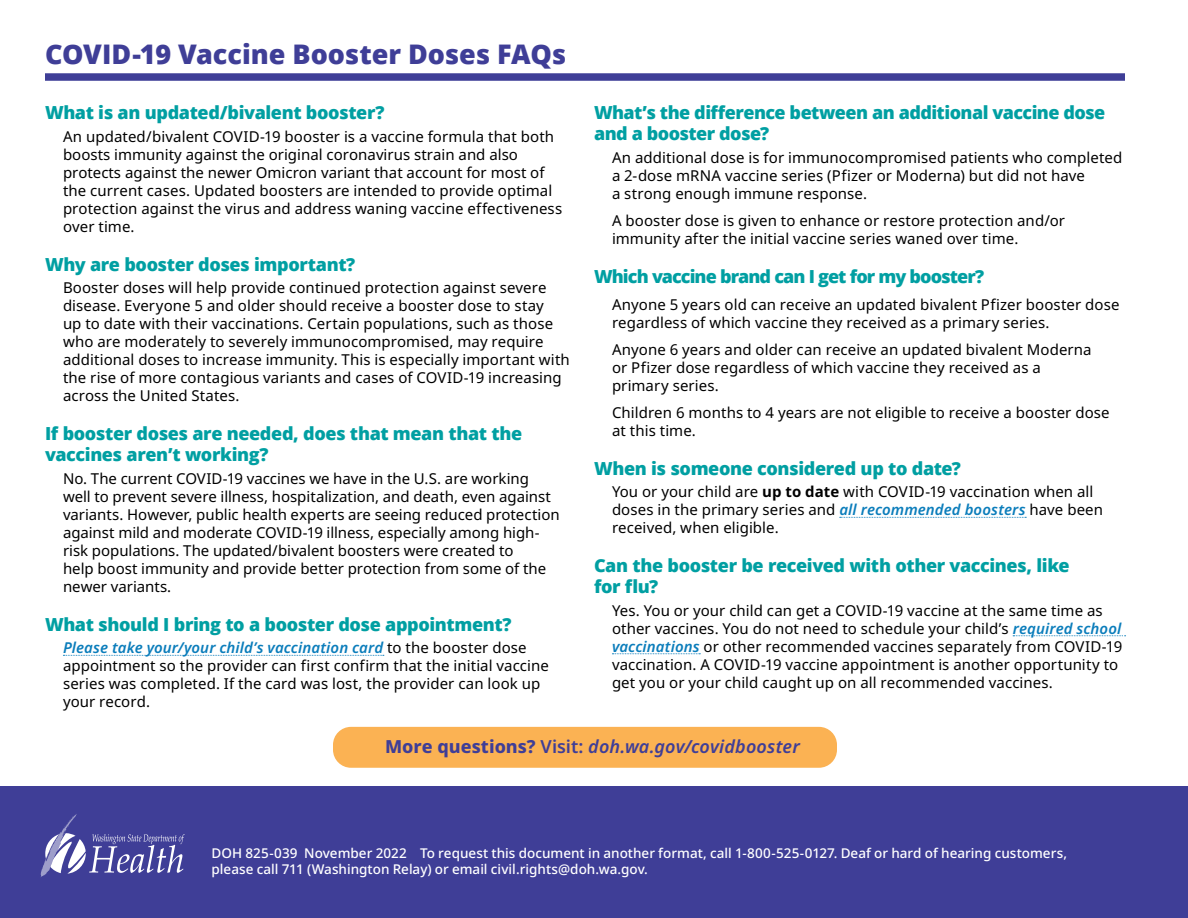
<style>
.page{position:relative;width:1188px;height:918px;background:#fff}
.page>*{position:absolute;margin:0;border:0;box-sizing:border-box;transform-origin:0 0}
.t1{font:800 27px "Open Sans";letter-spacing:-.005em;color:#3f3e97}
.t2{font:800 18px/21px "Open Sans";letter-spacing:-.025em;color:#009fa2}
.Paragraph_Text{font:italic 600 18px "Noto Sans";letter-spacing:.01em;color:#3f3e97}
.t3{font:800 18px "Open Sans";letter-spacing:-.05em;color:#009fa2}
.Paragraph_Text_1st{font:15px/18px "Noto Sans";letter-spacing:.005em;color:#000}
.Paragraph_Text-2{font:15px/18px "Noto Sans";letter-spacing:.005em;color:#000}
.Pub_Number___ADA{font:500 13.5px/16.5px "Noto Sans";color:#fff}
.s1{font-weight:600;font-style:italic;color:#0b7dbb}
.s2{font-weight:700}
.s3{font-weight:800;font-style:normal}
.s4{font-style:normal}
</style>
<div class="page">
<div style="left:333px;top:727px;width:504px;height:41px;background:#fbb253;border-radius:18px"></div>
<div style="left:0;top:787px;width:1188px;height:131px;background:#3f3e97"></div>
<div style="left:45px;top:73px;width:1080px;height:8px;background:#3f3e97"></div>
<svg style="left:63px;top:655px;width:321px;height:1px"></svg>
<svg style="left:840px;top:517px;width:186px;height:1px"></svg>
<svg style="left:1013px;top:635px;width:113px;height:1px"></svg>
<svg style="left:612px;top:653px;width:88px;height:1px"></svg>
<svg style="left:40px;top:814px;width:144px;height:63px"></svg>
<h1 class="t1" style="left:45px;top:34px;width:523px">COVID-19 Vaccine Booster Doses FAQs</h1>
<h2 class="t2" style="left:45px;top:101px;width:341px">What is an updated/bivalent booster?</h2>
<p class="Paragraph_Text_1st" style="left:63px;top:127px;width:501px">An updated/bivalent COVID-19 booster is a vaccine formula that both boosts immunity against the original coronavirus strain and also protects against the newer Omicron variant that account for most of the current cases. Updated boosters are intended to provide optimal protection against the virus and address waning vaccine effectiveness over time.</p>
<h2 class="t2" style="left:45px;top:253px;width:312px">Why are booster doses important?</h2>
<p class="Paragraph_Text_1st" style="left:63px;top:279px;width:508px">Booster doses will help provide continued protection against severe disease. Everyone 5 and older should receive a booster dose to stay<br>up to date with their vaccinations. Certain populations, such as those who are moderately to severely immunocompromised, may require additional doses to increase immunity. This is especially important with the rise of more contagious variants and cases of COVID-19 increasing across the United States.</p>
<h2 class="t2" style="left:45px;top:422px;width:479px">If booster doses are needed, does that mean that the vaccines aren’t working?</h2>
<p class="Paragraph_Text_1st" style="left:63px;top:469px;width:498px">No. The current COVID-19 vaccines we have in the U.S. are working well to prevent severe illness, hospitalization, and death, even against variants. However, public health experts are seeing reduced protection against mild and moderate COVID-19 illness, especially among high&shy;risk populations. The updated/bivalent boosters were created to<br>help boost immunity and provide better protection from some of the newer variants.</p>
<h2 class="t2" style="left:45px;top:613px;width:468px">What should I bring to a booster dose appointment?</h2>
<p class="Paragraph_Text_1st" style="left:63px;top:639px;width:487px"><span class="s1">Please take your/your child’s vaccination card</span> to the booster dose appointment so the provider can first confirm that the initial vaccine series was completed. If the card was lost, the provider can look up your record.</p>
<h2 class="t2" style="left:594px;top:101px;width:513px">What’s the difference between an additional vaccine dose and a booster dose?</h2>
<p class="Paragraph_Text_1st" style="left:612px;top:148px;width:512px">An additional dose is for immunocompromised patients who completed a 2-dose mRNA vaccine series (Pfizer or Moderna) but did not have<br>a strong enough immune response.</p>
<p class="Paragraph_Text-2" style="left:612px;top:211px;width:455px">A booster dose is given to enhance or restore protection and/or immunity after the initial vaccine series waned over time.</p>
<h2 class="t3" style="left:594px;top:262px;width:392px">Which vaccine brand can I get for my booster?</h2>
<p class="Paragraph_Text-2" style="left:612px;top:295px;width:509px">Anyone 5 years old can receive an updated bivalent Pfizer booster dose regardless of which vaccine they received as a primary series.</p>
<p class="Paragraph_Text-2" style="left:612px;top:340px;width:481px">Anyone 6 years and older can receive an updated bivalent Moderna or Pfizer dose regardless of which vaccine they received as a primary series.</p>
<p class="Paragraph_Text-2" style="left:612px;top:403px;width:499px">Children 6 months to 4 years are not eligible to receive a booster dose at this time.</p>
<h2 class="t2" style="left:594px;top:457px;width:368px">When is someone considered up to date?</h2>
<p class="Paragraph_Text_1st" style="left:612px;top:483px;width:493px">You or your child are <span class="s2">up to date</span> with COVID-19 vaccination when all doses in the primary series and <span class="s1">all recommended boosters</span> have been received, when eligible.</p>
<h2 class="t2" style="left:594px;top:554px;width:477px">Can the booster be received with other vaccines, like for flu?</h2>
<p class="Paragraph_Text_1st" style="left:612px;top:601px;width:512px">Yes. You or your child can get a COVID-19 vaccine at the same time as other vaccines. You do not need to schedule your child’s <span class="s1">required school vaccinations</span> or other recommended vaccines separately from COVID-19 vaccination. A COVID-19 vaccine appointment is another opportunity to get you or your child caught up on all recommended vaccines.</p>
<p class="Paragraph_Text" style="left:385px;top:734px;width:416px"><span class="s3">More questions?</span> <span class="s4">Visit:</span> doh.wa.gov/covidbooster</p>
<p class="Pub_Number___ADA" style="left:212px;top:845px;width:857px">DOH 825-039 November 2022 To request this document in another format, call 1-800-525-0127. Deaf or hard of hearing customers, please call 711 (Washington Relay) or email civil.rights@doh.wa.gov.</p>
</div>
